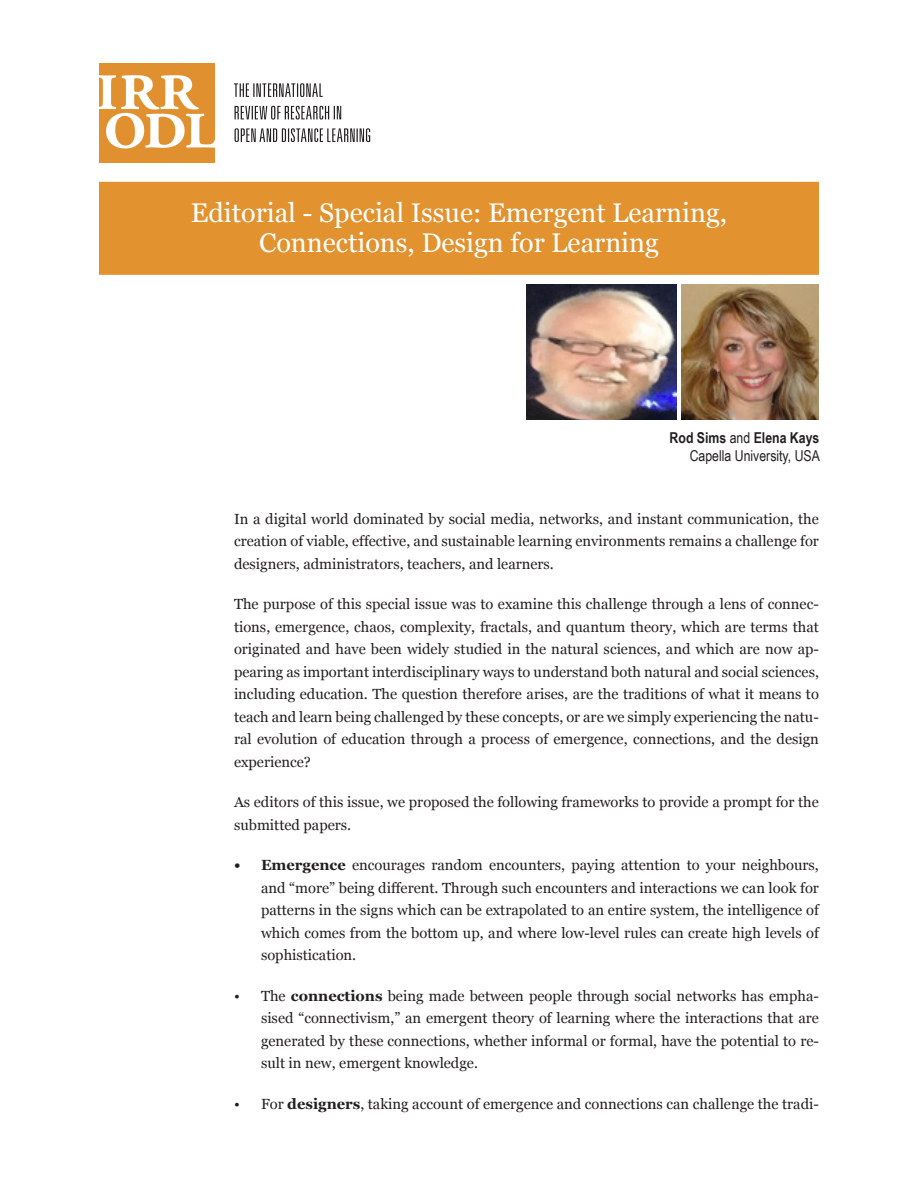
<style>
.page{position:relative;width:918px;height:1188px;background:#fff}
.page>*{position:absolute;margin:0;border:0;box-sizing:border-box;transform-origin:0 0}
.article_title{font:27px "Georgia";color:#fff}
.university_organizat{font:15px "Arial Narrow";color:#231f20}
.author_s{font:700 15px "Arial Narrow";color:#231f20}
.body_text{font:14.7px/22.5px "Georgia";color:#231f20;text-align:justify}
.s1{font-weight:400}
.s2{font-weight:700}
</style>
<div class="page">
<img style="left:99px;top:63px;width:116px;height:99px">
<svg style="left:235px;top:128px;width:135px;height:14px"></svg>
<svg style="left:235px;top:106px;width:106px;height:14px"></svg>
<svg style="left:234px;top:83px;width:89px;height:14px"></svg>
<div style="left:99px;top:182px;width:720px;height:63px;background:#e2922e"></div>
<div style="left:99px;top:212px;width:720px;height:63px;background:#e2922e"></div>
<img style="left:681px;top:284px;width:138px;height:136px">
<img style="left:526px;top:284px;width:150px;height:136px">
<p class="article_title" style="left:191px;top:197px;width:538px">Editorial - Special Issue: Emergent Learning,</p>
<p class="article_title" style="left:259px;top:227px;width:401px">Connections, Design for Learning</p>
<p class="author_s" style="left:670px;top:426px;width:151px">Rod Sims <span class="s1">and</span> Elena Kays</p>
<p class="university_organizat" style="left:690px;top:445px;width:132px">Capella University, USA</p>
<p class="body_text" style="left:234px;top:508px;width:586px">In a digital world dominated by social media, networks, and instant communication, the creation of viable, effective, and sustainable learning environments remains a challenge for designers, administrators, teachers, and learners.</p>
<p class="body_text" style="left:234px;top:593px;width:587px">The purpose of this special issue was to examine this challenge through a lens of connec&shy;tions, emergence, chaos, complexity, fractals, and quantum theory, which are terms that originated and have been widely studied in the natural sciences, and which are now ap&shy;pearing as important interdisciplinary ways to understand both natural and social sciences, including education. The question therefore arises, are the traditions of what it means to teach and learn being challenged by these concepts, or are we simply experiencing the natu&shy;ral evolution of education through a process of emergence, connections, and the design experience?</p>
<p class="body_text" style="left:234px;top:791px;width:586px">As editors of this issue, we proposed the following frameworks to provide a prompt for the submitted papers.</p>
<p class="body_text" style="left:261px;top:854px;width:559px;text-indent:-27px"><span class="s2">• Emergence</span> encourages random encounters, paying attention to your neighbours, and “more” being different. Through such encounters and interactions we can look for patterns in the signs which can be extrapolated to an entire system, the intelligence of which comes from the bottom up, and where low-level rules can create high levels of sophistication.</p>
<p class="body_text" style="left:261px;top:985px;width:559px;text-indent:-27px">• The <span class="s2">connections</span> being made between people through social networks has empha&shy;sised “connectivism,” an emergent theory of learning where the interactions that are generated by these connections, whether informal or formal, have the potential to re&shy;sult in new, emergent knowledge.</p>
<p class="body_text" style="left:234px;top:1093px;width:586px">• For <span class="s2">designers</span>, taking account of emergence and connections can challenge the tradi-</p>
</div>
